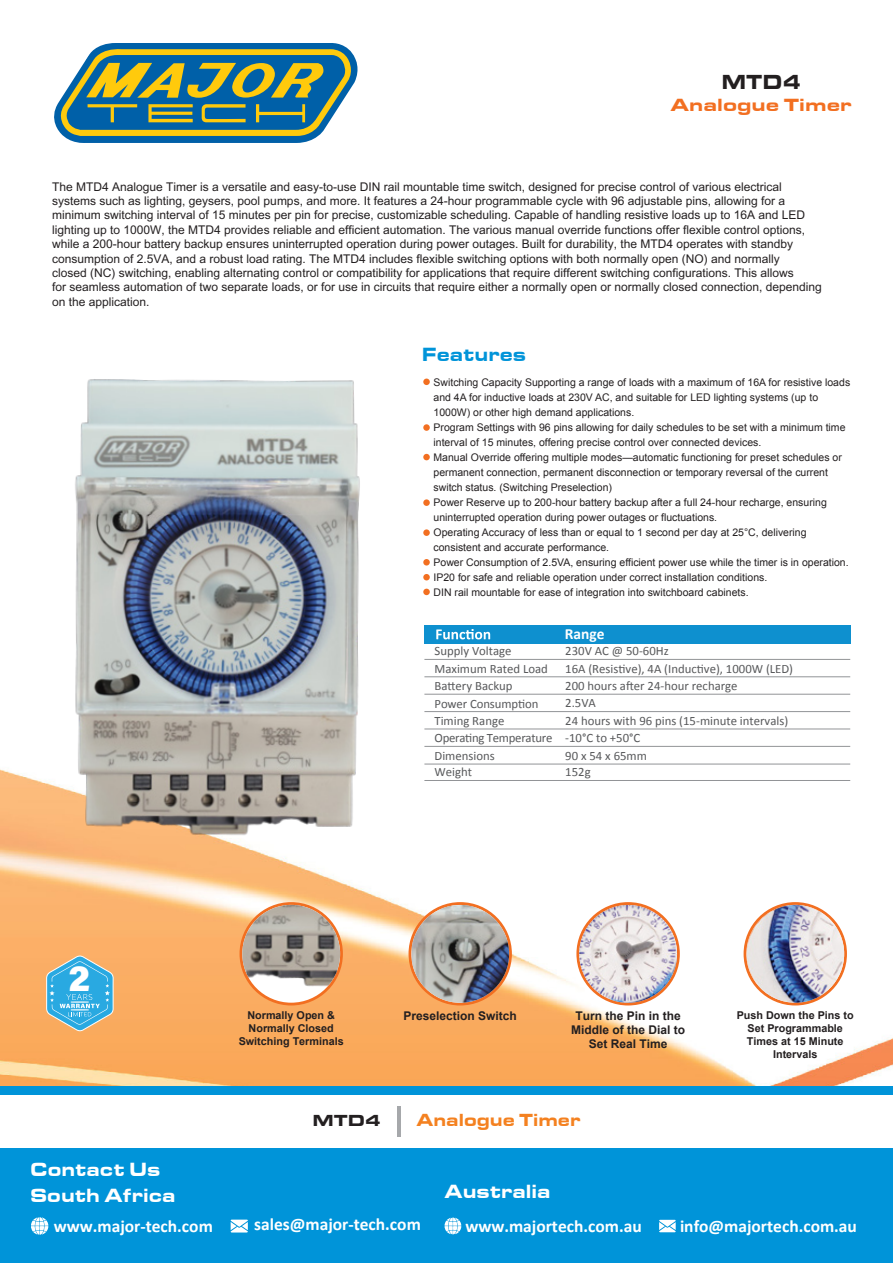
<style>
.page{position:relative;width:893px;height:1263px;background:#fff}
.page>*{position:absolute;margin:0;border:0;box-sizing:border-box;transform-origin:0 0}
.t1{font:21px "Eurostile T Blac Exte";color:#231f20;scale:.91 1}
.t2{font:19.8px/26.5px "Eurostile T Blac Exte";color:#fff;scale:.9 1}
.t3{font:19.8px "Eurostile T Blac Exte";color:#0094d9;scale:.9 1}
.t4{font:18.15px "Eurostile T Blac Exte";color:#f48120;scale:.91 1}
.t5{font:18.15px "Eurostile T Blac Exte";color:#f26f21}
.t6{font:700 17.4px "Calibri";color:#fff}
.t7{font:16.5px "Eurostile T Blac Exte";color:#231f20}
.t8{font:700 15.45px "Calibri";color:#fff}
.t9{font:12.75px/17.2px "Calibri";color:#58595b}
.t10{font:12px/14.4px "Arial CE";color:#231f20}
.t11{font:700 12px/14.4px "Arial";color:#231f20;text-align:center}
.t12{font:700 10.8px/12.9px "Arial";color:#231f20;text-align:center}
.t13{font:10.5px/15px "Arial";color:#231f20}
</style>
<div class="page">
<img style="left:0;top:565px;width:893px;height:521px">
<svg style="left:54px;top:43px;width:304px;height:100px;background:#699181"></svg>
<div style="left:0;top:1086px;width:893px;height:177px;background:#0094d9"></div>
<div style="left:0;top:1095px;width:893px;height:52px;background:#fff"></div>
<svg style="left:31px;top:1217px;width:17px;height:18px"></svg>
<svg style="left:231px;top:1219px;width:17px;height:13px"></svg>
<svg style="left:659px;top:1220px;width:17px;height:12px"></svg>
<svg style="left:444px;top:1217px;width:17px;height:18px"></svg>
<div style="left:424px;top:625px;width:427px;height:19px;background:#0e90cf"></div>
<hr style="left:424px;top:676px;width:426px;height:1px;background:#929497">
<hr style="left:424px;top:694px;width:426px;height:1px;background:#929497">
<hr style="left:424px;top:711px;width:426px;height:1px;background:#929497">
<hr style="left:424px;top:729px;width:426px;height:1px;background:#929497">
<hr style="left:424px;top:746px;width:426px;height:1px;background:#929497">
<svg style="left:436px;top:629px;width:54px;height:10px"></svg>
<hr style="left:397px;top:1106px;width:4px;height:30px;background:#a6a8ab">
<div style="left:423px;top:379px;width:7px;height:6px;background:#f26f21;border-radius:50%"></div>
<div style="left:423px;top:499px;width:7px;height:7px;background:#f26f21;border-radius:50%"></div>
<svg style="left:423px;top:424px;width:7px;height:7px"></svg>
<div style="left:423px;top:559px;width:7px;height:6px;background:#f26f21;border-radius:50%"></div>
<div style="left:423px;top:529px;width:7px;height:7px;background:#f26f21;border-radius:50%"></div>
<div style="left:423px;top:454px;width:7px;height:6px;background:#f26f21;border-radius:50%"></div>
<img style="left:67px;top:379px;width:309px;height:464px">
<hr style="left:424px;top:659px;width:426px;height:1px;background:#929497">
<div style="left:744px;top:902px;width:103px;height:103px;border:6px solid #f26f21;border-radius:50%"></div>
<svg style="left:746px;top:905px;width:98px;height:98px"></svg>
<img style="left:746px;top:905px;width:98px;height:98px;border-radius:49px">
<div style="left:576px;top:902px;width:104px;height:103px;border:6px solid #f26f21;border-radius:50%"></div>
<img style="left:579px;top:905px;width:98px;height:98px;border-radius:49px">
<div style="left:423px;top:574px;width:7px;height:6px;background:#f26f21;border-radius:50%"></div>
<div style="left:423px;top:589px;width:7px;height:6px;background:#f26f21;border-radius:50%"></div>
<hr style="left:424px;top:764px;width:426px;height:1px;background:#929497">
<hr style="left:424px;top:780px;width:426px;height:1px;background:#929497">
<div style="left:408px;top:902px;width:104px;height:103px;border:6px solid #f26f21;border-radius:50%"></div>
<img style="left:411px;top:905px;width:98px;height:98px;border-radius:49px">
<div style="left:240px;top:902px;width:103px;height:103px;border:6px solid #f26f21;border-radius:50%"></div>
<svg style="left:242px;top:993px;width:98px;height:10px"></svg>
<img style="left:242px;top:905px;width:98px;height:88px">
<svg style="left:46px;top:903px;width:68px;height:129px;background:#aab2a0"></svg>
<h1 class="t1" style="left:721px;top:70px;width:89px">MTD4</h1>
<h3 class="t5" style="left:671px;top:94px;width:183px">Analogue Timer</h3>
<p class="t10" style="left:52px;top:179px;width:771px">The MTD4 Analogue Timer is a versatile and easy-to-use DIN rail mountable time switch, designed for precise control of various electrical systems such as lighting, geysers, pool pumps, and more. It features a 24-hour programmable cycle with 96 adjustable pins, allowing for a minimum switching interval of 15 minutes per pin for precise, customizable scheduling. Capable of handling resistive loads up to 16A and LED lighting up to 1000W, the MTD4 provides reliable and efficient automation. The various manual override functions offer flexible control options, while a 200-hour battery backup ensures uninterrupted operation during power outages. Built for durability, the MTD4 operates with standby consumption of 2.5VA, and a robust load rating. The MTD4 includes flexible switching options with both normally open (NO) and normally<br>closed (NC) switching, enabling alternating control or compatibility for applications that require different switching configurations. This allows<br>for seamless automation of two separate loads, or for use in circuits that require either a normally open or normally closed connection, depending on the application.</p>
<h2 class="t3" style="left:422px;top:343px;width:117px">Features</h2>
<p class="t13" style="left:433px;top:375px;width:418px">Switching Capacity Supporting a range of loads with a maximum of 16A for resistive loads and 4A for inductive loads at 230V AC, and suitable for LED lighting systems (up to 1000W) or other high demand applications.<br>Program Settings with 96 pins allowing for daily schedules to be set with a minimum time interval of 15 minutes, offering precise control over connected devices.<br>Manual Override offering multiple modes—automatic functioning for preset schedules or permanent connection, permanent disconnection or temporary reversal of the current switch status. (Switching Preselection)<br>Power Reserve up to 200-hour battery backup after a full 24-hour recharge, ensuring uninterrupted operation during power outages or fluctuations.<br>Operating Accuracy of less than or equal to 1 second per day at 25°C, delivering consistent and accurate performance.<br>Power Consumption of 2.5VA, ensuring efficient power use while the timer is in operation.<br>IP20 for safe and reliable operation under correct installation conditions.<br>DIN rail mountable for ease of integration into switchboard cabinets.</p>
<p class="t9" style="left:434px;top:641px;width:79px">Supply Voltage</p>
<p class="t8" style="left:565px;top:624px;width:41px">Range</p>
<p class="t9" style="left:565px;top:642px;width:105px">230V AC @ 50-60Hz</p>
<p class="t9" style="left:434px;top:659px;width:115px">Maximum Rated Load</p>
<p class="t9" style="left:565px;top:659px;width:229px">16A (Resistive), 4A (Inductive), 1000W (LED)</p>
<p class="t9" style="left:434px;top:677px;width:80px">Battery Backup</p>
<p class="t9" style="left:565px;top:677px;width:174px">200 hours after 24-hour recharge</p>
<p class="t9" style="left:434px;top:694px;width:105px">Power Consumption</p>
<p class="t9" style="left:565px;top:694px;width:32px">2.5VA</p>
<p class="t9" style="left:434px;top:711px;width:71px">Timing Range</p>
<p class="t9" style="left:434px;top:711px;width:355px;text-indent:131px">24 hours with 96 pins (15-minute intervals)<br>Operating Temperature -10°C to +50°C</p>
<p class="t9" style="left:434px;top:746px;width:62px">Dimensions</p>
<p class="t9" style="left:565px;top:746px;width:83px">90 x 54 x 65mm</p>
<p class="t9" style="left:434px;top:763px;width:39px">Weight</p>
<p class="t9" style="left:565px;top:763px;width:27px">152g</p>
<p class="t12" style="left:239px;top:1008px;width:107px">Normally Open &amp;<br>Normally Closed<br>Switching Terminals</p>
<p class="t11" style="left:403px;top:1008px;width:115px">Preselection Switch</p>
<p class="t11" style="left:571px;top:1008px;width:116px">Turn the Pin in the<br>Middle of the Dial to<br>Set Real Time</p>
<p class="t12" style="left:737px;top:1008px;width:118px">Push Down the Pins to<br>Set Programmable<br>Times at 15 Minute<br>Intervals</p>
<h2 class="t2" style="left:30px;top:1156px;width:163px">Contact Us<br>South Africa</h2>
<h3 class="t7" style="left:312px;top:1111px;width:70px">MTD4</h3>
<h3 class="t4" style="left:416px;top:1110px;width:182px">Analogue Timer</h3>
<h2 class="t2" style="left:445px;top:1178px;width:119px">Australia</h2>
<h3 class="t6" style="left:54px;top:1215px;width:161px">www.major-tech.com</h3>
<h3 class="t6" style="left:254px;top:1213px;width:168px">sales@major-tech.com</h3>
<h3 class="t6" style="left:465px;top:1215px;width:178px">www.majortech.com.au</h3>
<h3 class="t6" style="left:680px;top:1215px;width:178px">info@majortech.com.au</h3>
</div>
